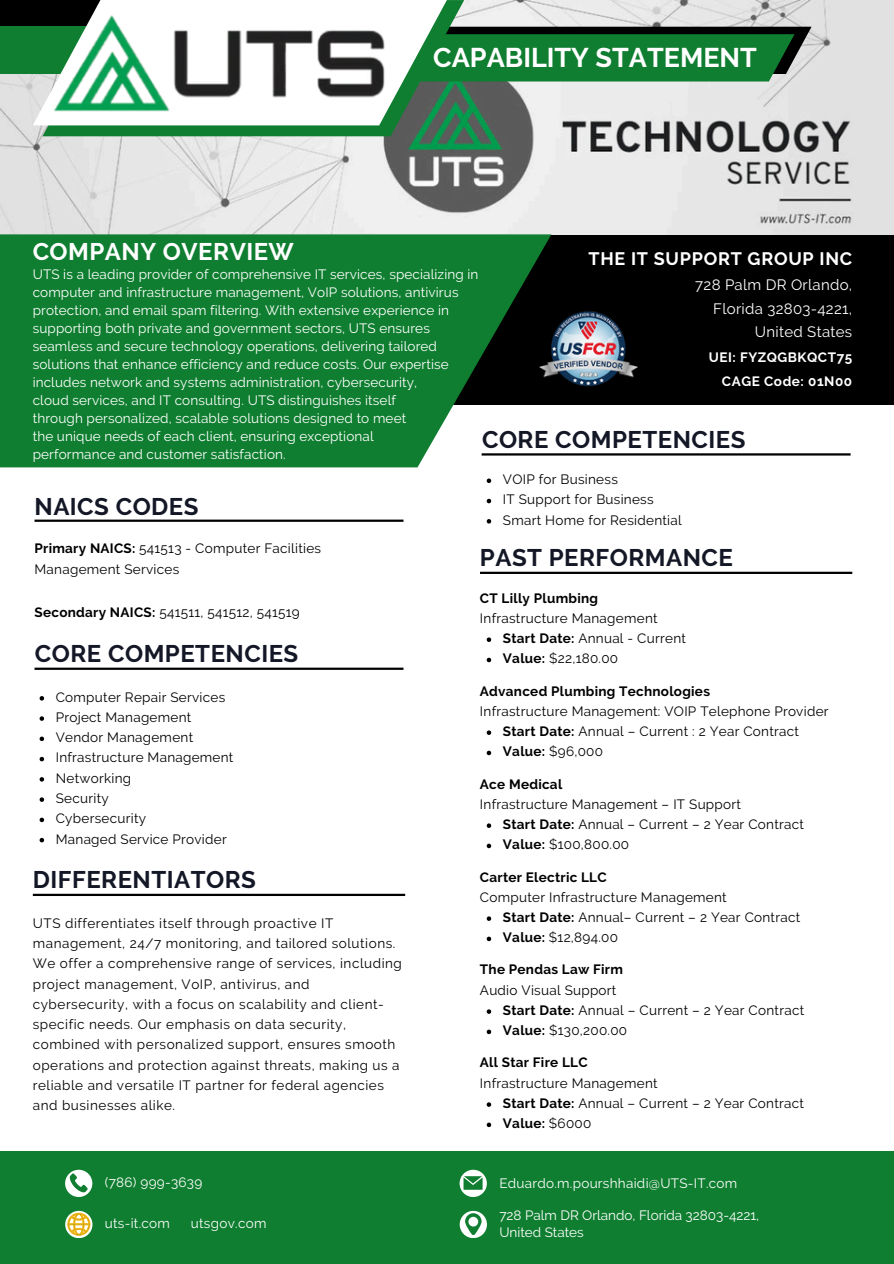
<style>
.page{position:relative;width:894px;height:1264px;background:#fff}
.page>*{position:absolute;margin:0;border:0;box-sizing:border-box;transform-origin:0 0}
.t1{font:700 27px "Raleway";color:#fff}
.t2{font:700 24px "Raleway";letter-spacing:.02em;color:#131726}
.t3{font:700 24px "Raleway";letter-spacing:.02em;color:#fff}
.t4{font:700 18px "Raleway";letter-spacing:.04em;color:#fff}
.t5{font:15px "Raleway";letter-spacing:.02em;color:#fff}
.t6{font:13.5px/21.3px "Raleway";letter-spacing:.02em;color:#000}
.t7{font:13.5px/16.8px "Raleway";letter-spacing:.01em;color:#fff}
.t8{font:13.5px/20.2px "Raleway";letter-spacing:.04em;color:#000}
.t9{font:700 13.5px "Raleway";letter-spacing:.02em;color:#000}
.t10{font:700 13.5px "Raleway";letter-spacing:.04em;color:#fff}
.s1{font-weight:700}
.s2{font-weight:400}
</style>
<div class="page">
<div style="left:0;top:0;width:893px;height:405px;background:#000"></div>
<img style="left:0;top:0;width:892px;height:234px">
<svg style="left:0;top:234px;width:551px;height:233px;background:#1b7e38"></svg>
<svg style="left:0;top:0;width:811px;height:81px;background:#538f65"></svg>
<svg style="left:42px;top:0;width:422px;height:136px;background:#258042"></svg>
<svg style="left:33px;top:0;width:418px;height:125px;background:#a1beaa"></svg>
<div style="left:0;top:1150px;width:893px;height:113px;background:#0f7e30"></div>
<svg style="left:65px;top:1169px;width:27px;height:27px"></svg>
<svg style="left:70px;top:1173px;width:18px;height:19px"></svg>
<svg style="left:65px;top:1210px;width:27px;height:27px"></svg>
<svg style="left:67px;top:1212px;width:23px;height:23px"></svg>
<svg style="left:459px;top:1210px;width:27px;height:27px"></svg>
<svg style="left:465px;top:1213px;width:16px;height:21px"></svg>
<svg style="left:459px;top:1169px;width:27px;height:27px"></svg>
<svg style="left:463px;top:1176px;width:19px;height:13px"></svg>
<hr style="left:35px;top:519px;width:368px;height:3px;background:#000">
<hr style="left:35px;top:667px;width:368px;height:3px;background:#000">
<hr style="left:480px;top:571px;width:372px;height:3px;background:#000">
<hr style="left:33px;top:893px;width:372px;height:3px;background:#000">
<hr style="left:481px;top:453px;width:369px;height:2px;background:#000">
<img style="left:538px;top:306px;width:99px;height:89px">
<img style="left:49px;top:10px;width:340px;height:108px">
<svg style="left:40px;top:696px;width:4px;height:4px"></svg>
<svg style="left:40px;top:716px;width:4px;height:4px"></svg>
<svg style="left:40px;top:736px;width:4px;height:5px"></svg>
<svg style="left:40px;top:756px;width:4px;height:5px"></svg>
<svg style="left:40px;top:777px;width:4px;height:4px"></svg>
<svg style="left:40px;top:797px;width:4px;height:4px"></svg>
<svg style="left:40px;top:817px;width:4px;height:5px"></svg>
<svg style="left:40px;top:837px;width:4px;height:5px"></svg>
<svg style="left:486px;top:637px;width:5px;height:5px"></svg>
<svg style="left:486px;top:657px;width:5px;height:5px"></svg>
<svg style="left:486px;top:730px;width:5px;height:5px"></svg>
<svg style="left:486px;top:750px;width:5px;height:5px"></svg>
<svg style="left:486px;top:823px;width:5px;height:5px"></svg>
<svg style="left:486px;top:843px;width:5px;height:5px"></svg>
<svg style="left:486px;top:916px;width:5px;height:4px"></svg>
<svg style="left:486px;top:936px;width:5px;height:5px"></svg>
<svg style="left:486px;top:478px;width:5px;height:5px"></svg>
<svg style="left:486px;top:499px;width:5px;height:4px"></svg>
<svg style="left:486px;top:519px;width:5px;height:4px"></svg>
<svg style="left:486px;top:1009px;width:5px;height:4px"></svg>
<svg style="left:486px;top:1029px;width:5px;height:5px"></svg>
<svg style="left:486px;top:1102px;width:5px;height:4px"></svg>
<svg style="left:486px;top:1122px;width:5px;height:5px"></svg>
<p class="t1" style="left:433px;top:41px;width:325px">CAPABILITY STATEMENT</p>
<p class="t3" style="left:33px;top:238px;width:263px">COMPANY OVERVIEW</p>
<p class="t4" style="left:588px;top:248px;width:265px">THE IT SUPPORT GROUP INC</p>
<p class="t7" style="left:33px;top:265px;width:447px;line-height:18px">UTS is a leading provider of comprehensive IT services, specializing in computer and infrastructure management, VoIP solutions, antivirus</p>
<p class="t7" style="left:33px;top:302px;width:417px">protection, and email spam filtering. With extensive experience in</p>
<p class="t7" style="left:33px;top:320px;width:398px">supporting both private and government sectors, UTS ensures</p>
<p class="t7" style="left:33px;top:338px;width:406px">seamless and secure technology operations, delivering tailored</p>
<p class="t7" style="left:33px;top:356px;width:417px">solutions that enhance efficiency and reduce costs. Our expertise</p>
<h2 class="t7" style="left:33px;top:374px;width:386px">includes network and systems administration, cybersecurity,</h2>
<p class="t7" style="left:33px;top:392px;width:365px">cloud services, and IT consulting. UTS distinguishes itself</p>
<h2 class="t7" style="left:33px;top:410px;width:375px">through personalized, scalable solutions designed to meet</h2>
<p class="t7" style="left:33px;top:428px;width:342px">the unique needs of each client, ensuring exceptional</p>
<p class="t7" style="left:33px;top:446px;width:254px">performance and customer satisfaction.</p>
<p class="t5" style="left:695px;top:276px;width:158px">728 Palm DR Orlando,</p>
<p class="t5" style="left:713px;top:299px;width:140px">Florida 32803-4221,</p>
<p class="t5" style="left:754px;top:323px;width:99px">United States</p>
<p class="t10" style="left:708px;top:349px;width:145px">UEI: FYZQGBKQCT75</p>
<p class="t10" style="left:721px;top:373px;width:132px">CAGE Code: 01N00</p>
<p class="t2" style="left:482px;top:425px;width:265px">CORE COMPETENCIES</p>
<p class="t2" style="left:35px;top:492px;width:165px">NAICS CODES</p>
<h5 class="t6" style="left:35px;top:537px;width:288px"><span class="s1">Primary NAICS:</span> 541513 - Computer Facilities<br>Management Services</h5>
<p class="t6" style="left:35px;top:601px;width:267px"><span class="s1">Secondary NAICS:</span> 541511, 541512, 541519</p>
<p class="t2" style="left:35px;top:639px;width:265px">CORE COMPETENCIES</p>
<h2 class="t6" style="left:56px;top:686px;width:171px">Computer Repair Services</h2>
<p class="t6" style="left:56px;top:706px;width:137px">Project Management</p>
<p class="t6" style="left:56px;top:726px;width:139px">Vendor Management</p>
<p class="t6" style="left:56px;top:747px;width:179px">Infrastructure Management</p>
<p class="t6" style="left:56px;top:767px;width:77px">Networking</p>
<p class="t6" style="left:56px;top:787px;width:54px">Security</p>
<p class="t6" style="left:56px;top:807px;width:92px">Cybersecurity</p>
<p class="t6" style="left:56px;top:828px;width:172px">Managed Service Provider</p>
<h3 class="t2" style="left:33px;top:865px;width:224px">DIFFERENTIATORS</h3>
<p class="t8" style="left:33px;top:913px;width:370px">UTS differentiates itself through proactive IT management, 24/7 monitoring, and tailored solutions.<br>We offer a comprehensive range of services, including project management, VoIP, antivirus, and cybersecurity, with a focus on scalability and client&shy;specific needs. Our emphasis on data security, combined with personalized support, ensures smooth operations and protection against threats, making us a reliable and versatile IT partner for federal agencies and businesses alike.</p>
<h2 class="t7" style="left:105px;top:1174px;width:99px">(786) 999-3639</h2>
<h2 class="t6" style="left:502px;top:469px;width:116px">VOIP for Business</h2>
<p class="t6" style="left:502px;top:489px;width:152px">IT Support for Business</p>
<p class="t6" style="left:502px;top:509px;width:180px">Smart Home for Residential</p>
<h1 class="t2" style="left:480px;top:544px;width:254px">PAST PERFORMANCE</h1>
<p class="t9" style="left:480px;top:590px;width:120px">CT Lilly Plumbing</p>
<p class="t6" style="left:480px;top:607px;width:179px">Infrastructure Management</p>
<p class="t6" style="left:502px;top:627px;width:184px"><span class="s1">Start Date:</span> Annual - Current</p>
<h2 class="t6" style="left:502px;top:648px;width:117px"><span class="s1">Value:</span> $22,180.00</h2>
<p class="t9" style="left:480px;top:683px;width:231px">Advanced Plumbing Technologies</p>
<p class="t6" style="left:480px;top:700px;width:350px">Infrastructure Management: VOIP Telephone Provider</p>
<p class="t6" style="left:502px;top:720px;width:297px"><span class="s1">Start Date:</span> Annual – Current : 2 Year Contract</p>
<p class="t6" style="left:502px;top:741px;width:102px"><span class="s1">Value:</span> $96,000</p>
<p class="t9" style="left:480px;top:775px;width:84px">Ace Medical</p>
<p class="t6" style="left:480px;top:793px;width:262px">Infrastructure Management – IT Support</p>
<p class="t6" style="left:502px;top:813px;width:302px"><span class="s1">Start Date:</span> Annual – Current – 2 Year Contract</p>
<p class="t6" style="left:502px;top:833px;width:128px"><span class="s1">Value:</span> $100,800.00</p>
<p class="t9" style="left:480px;top:868px;width:128px">Carter Electric LLC</p>
<p class="t6" style="left:480px;top:886px;width:248px">Computer Infrastructure Management</p>
<p class="t6" style="left:502px;top:906px;width:299px"><span class="s1">Start Date:</span> Annual– Current – 2 Year Contract</p>
<p class="t6" style="left:502px;top:926px;width:117px"><span class="s1">Value:</span> $12,894.00</p>
<p class="t9" style="left:480px;top:961px;width:144px">The Pendas Law Firm</p>
<p class="t6" style="left:480px;top:979px;width:138px">Audio Visual Support</p>
<p class="t6" style="left:502px;top:999px;width:303px"><span class="s1">Start Date:</span> Annual – Current – 2 Year Contract</p>
<p class="t6" style="left:502px;top:1019px;width:126px"><span class="s1">Value:</span> $130,200.00</p>
<p class="t9" style="left:480px;top:1054px;width:109px">All Star Fire LLC</p>
<p class="t6" style="left:480px;top:1072px;width:179px">Infrastructure Management</p>
<p class="t6" style="left:502px;top:1092px;width:302px"><span class="s1">Start Date:</span> Annual – Current – 2 Year Contract</p>
<p class="t9" style="left:502px;top:1115px;width:90px">Value: <span class="s2">$6000</span></p>
<h4 class="t7" style="left:499px;top:1174px;width:239px">Eduardo.m.pourshhaidi@UTS-IT.com</h4>
<p class="t7" style="left:105px;top:1215px;width:67px">uts-it.com</p>
<p class="t7" style="left:499px;top:1206px;width:261px">728 Palm DR Orlando, Florida 32803-4221,<br>United States</p>
<p class="t7" style="left:191px;top:1215px;width:77px">utsgov.com</p>
</div>
